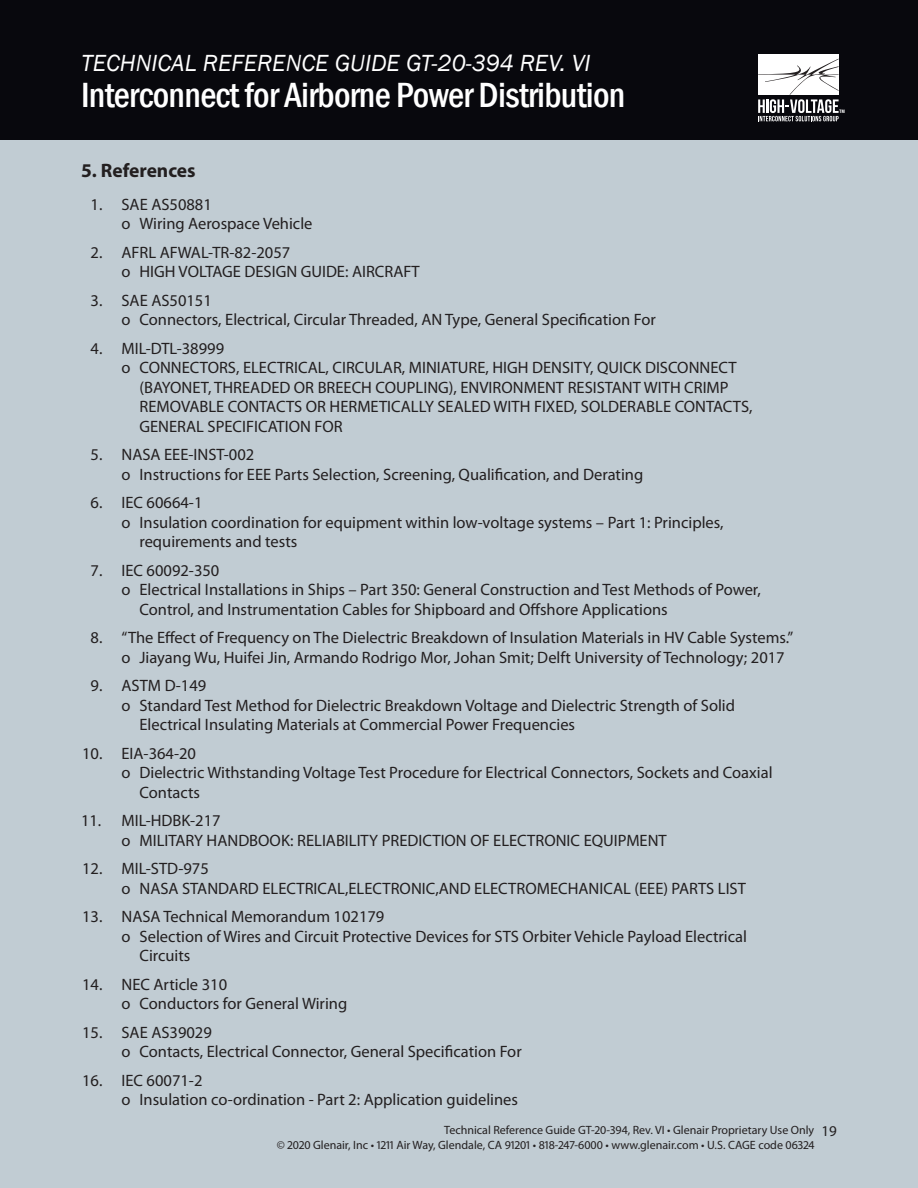
<style>
.page{position:relative;width:918px;height:1188px;background:#c1ccd3}
.page>*{position:absolute;margin:0;border:0;box-sizing:border-box;transform-origin:0 0}
.t1{font:500 condensed 36px "Franklin Gothic";letter-spacing:-.02em;color:#fff}
.t2{font:italic 24px "Franklin Gothic";color:#fff}
.HC{font:700 19.5px "Myriad Pro";color:#231f20}
.lb_ind{font:16.5px/19.5px "Myriad Pro";color:#231f20}
.ln_ref{font:16.5px "Myriad Pro";color:#231f20}
.t3{font:12px/15px "Myriad Pro";color:#231f20}
.s1{font-size:15px}
</style>
<div class="page">
<div style="left:0;top:0;width:918px;height:140px;background:#08080d"></div>
<div style="left:758px;top:54px;width:81px;height:41px;background:#fff"></div>
<svg style="left:758px;top:59px;width:86px;height:62px"></svg>
<h2 class="t2" style="left:81px;top:48px;width:511px">TECHNICAL REFERENCE GUIDE GT-20-394 REV. VI</h2>
<h1 class="t1" style="left:81px;top:71px;width:546px">Interconnect for Airborne Power Distribution</h1>
<p class="HC" style="left:81px;top:157px;width:116px">5. References</p>
<p class="ln_ref" style="left:91px;top:194px;width:123px">1. SAE AS50881</p>
<p class="lb_ind" style="left:122px;top:214px;width:193px">o Wiring Aerospace Vehicle</p>
<p class="ln_ref" style="left:91px;top:242px;width:201px">2. AFRL AFWAL-TR-82-2057</p>
<p class="lb_ind" style="left:122px;top:262px;width:300px">o HIGH VOLTAGE DESIGN GUIDE: AIRCRAFT</p>
<p class="ln_ref" style="left:91px;top:290px;width:123px">3. SAE AS50151</p>
<p class="lb_ind" style="left:122px;top:310px;width:536px">o Connectors, Electrical, Circular Threaded, AN Type, General Specification For</p>
<p class="ln_ref" style="left:91px;top:338px;width:135px">4. MIL-DTL-38999</p>
<p class="lb_ind" style="left:140px;top:358px;width:615px;text-indent:-18px">o CONNECTORS, ELECTRICAL, CIRCULAR, MINIATURE, HIGH DENSITY, QUICK DISCONNECT (BAYONET, THREADED OR BREECH COUPLING), ENVIRONMENT RESISTANT WITH CRIMP REMOVABLE CONTACTS OR HERMETICALLY SEALED WITH FIXED, SOLDERABLE CONTACTS, GENERAL SPECIFICATION FOR</p>
<p class="ln_ref" style="left:91px;top:444px;width:165px">5. NASA EEE-INST-002</p>
<p class="lb_ind" style="left:122px;top:464px;width:523px">o Instructions for EEE Parts Selection, Screening, Qualification, and Derating</p>
<p class="ln_ref" style="left:91px;top:492px;width:113px">6. IEC 60664-1</p>
<p class="lb_ind" style="left:140px;top:512px;width:586px;text-indent:-18px">o Insulation coordination for equipment within low-voltage systems – Part 1: Principles, requirements and tests</p>
<p class="ln_ref" style="left:91px;top:560px;width:130px">7. IEC 60092-350</p>
<p class="lb_ind" style="left:140px;top:580px;width:623px;text-indent:-18px">o Electrical Installations in Ships – Part 350: General Construction and Test Methods of Power,<br>Control, and Instrumentation Cables for Shipboard and Offshore Applications</p>
<p class="ln_ref" style="left:91px;top:627px;width:704px">8. “The Effect of Frequency on The Dielectric Breakdown of Insulation Materials in HV Cable Systems.”</p>
<p class="lb_ind" style="left:122px;top:647px;width:665px">o Jiayang Wu, Huifei Jin, Armando Rodrigo Mor, Johan Smit; Delft University of Technology; 2017</p>
<p class="ln_ref" style="left:91px;top:675px;width:117px">9. ASTM D-149</p>
<p class="lb_ind" style="left:140px;top:695px;width:597px;text-indent:-18px">o Standard Test Method for Dielectric Breakdown Voltage and Dielectric Strength of Solid<br>Electrical Insulating Materials at Commercial Power Frequencies</p>
<p class="ln_ref" style="left:82px;top:743px;width:115px">10. EIA-364-20</p>
<p class="lb_ind" style="left:140px;top:763px;width:635px;text-indent:-18px">o Dielectric Withstanding Voltage Test Procedure for Electrical Connectors, Sockets and Coaxial<br>Contacts</p>
<p class="ln_ref" style="left:81px;top:810px;width:141px">11. MIL-HDBK-217</p>
<p class="lb_ind" style="left:122px;top:830px;width:547px">o MILITARY HANDBOOK: RELIABILITY PREDICTION OF ELECTRONIC EQUIPMENT</p>
<p class="ln_ref" style="left:82px;top:858px;width:128px">12. MIL-STD-975</p>
<p class="lb_ind" style="left:122px;top:878px;width:626px">o NASA STANDARD ELECTRICAL,ELECTRONIC,AND ELECTROMECHANICAL (EEE) PARTS LIST</p>
<p class="ln_ref" style="left:82px;top:906px;width:304px">13. NASA Technical Memorandum 102179</p>
<p class="lb_ind" style="left:140px;top:926px;width:609px;text-indent:-18px">o Selection of Wires and Circuit Protective Devices for STS Orbiter Vehicle Payload Electrical<br>Circuits</p>
<p class="ln_ref" style="left:82px;top:974px;width:147px">14. NEC Article 310</p>
<p class="lb_ind" style="left:122px;top:994px;width:227px">o Conductors for General Wiring</p>
<p class="ln_ref" style="left:82px;top:1022px;width:131px">15. SAE AS39029</p>
<p class="lb_ind" style="left:122px;top:1042px;width:402px">o Contacts, Electrical Connector, General Specification For</p>
<p class="ln_ref" style="left:82px;top:1070px;width:122px">16. IEC 60071-2</p>
<p class="lb_ind" style="left:122px;top:1090px;width:398px">o Insulation co-ordination - Part 2: Application guidelines</p>
<p class="t3" style="left:277px;top:1122px;width:562px;text-indent:167px">Technical Reference Guide GT-20-394, Rev. VI • Glenair Proprietary Use Only <span class="s1">19 </span>© 2020 Glenair, Inc • 1211 Air Way, Glendale, CA 91201 • 818-247-6000 • www.glenair.com • U.S. CAGE code 06324</p>
</div>
